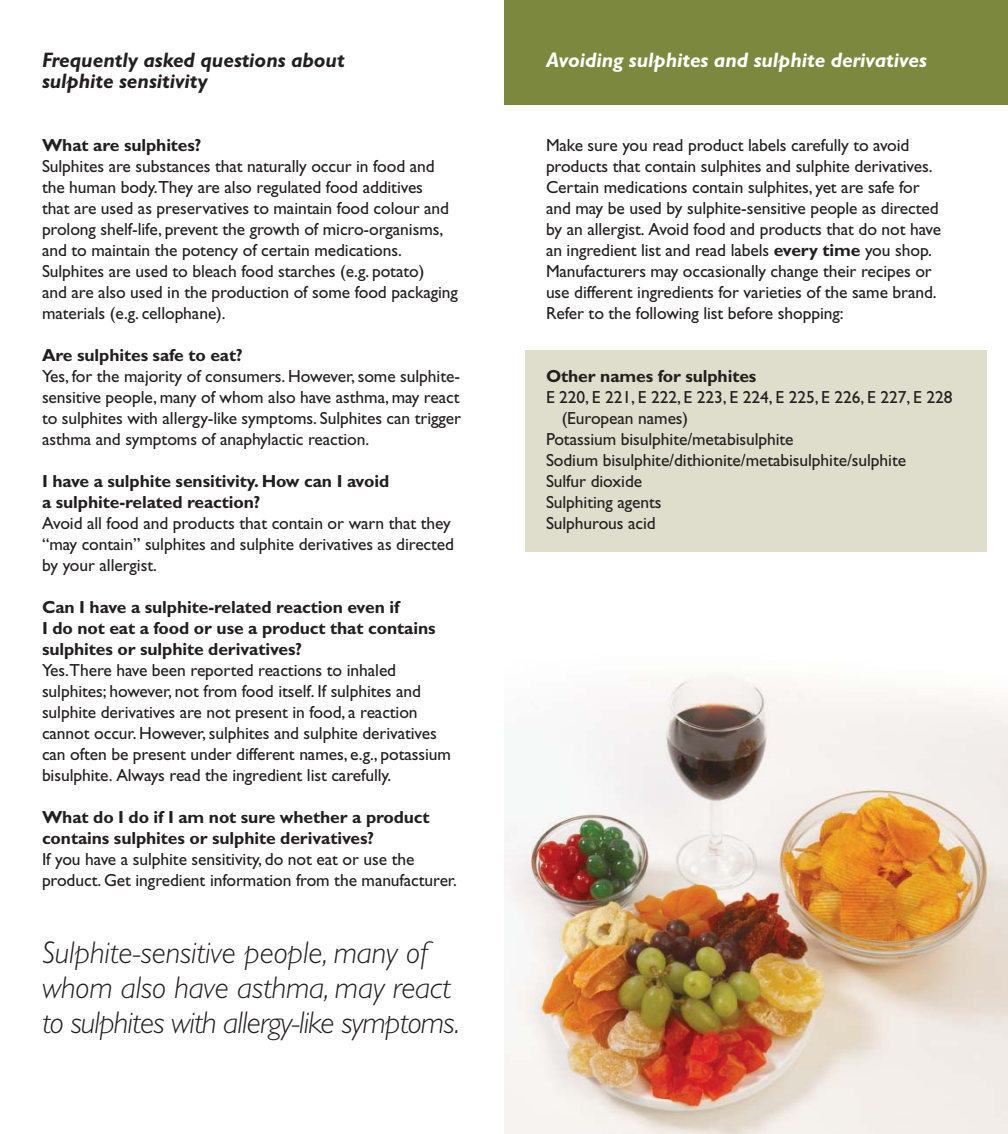
<style>
.page{position:relative;width:1008px;height:1134px;background:#fff}
.page>*{position:absolute;margin:0;border:0;box-sizing:border-box;transform-origin:0 0}
.t1{font:italic 300 31.5px/35px "Gill Sans";letter-spacing:-.005em;color:#231f20}
.t2{font:italic 700 21px/21px "Gill Sans";letter-spacing:-.005em;color:#231f20}
.t3{font:italic 700 21px "Gill Sans";letter-spacing:-.005em;color:#fff}
.t4{font:17.5px/21px "Gill Sans";letter-spacing:-.005em;color:#231f20}
.t5{font:700 17.5px/21px "Gill Sans";letter-spacing:-.005em;color:#231f20}
.s1{font-weight:700}
</style>
<div class="page">
<img style="left:504px;top:674px;width:504px;height:460px">
<div style="left:525px;top:350px;width:462px;height:202px;background:#dfdecc"></div>
<div style="left:504px;top:0;width:504px;height:105px;background:#7d883f"></div>
<p class="t2" style="left:42px;top:52px;width:304px">Frequently asked questions about sulphite sensitivity</p>
<p class="t5" style="left:42px;top:136px;width:161px">What are sulphites?</p>
<p class="t4" style="left:42px;top:157px;width:417px">Sulphites are substances that naturally occur in food and the human body.They are also regulated food additives<br>that are used as preservatives to maintain food colour and prolong shelf-life, prevent the growth of micro-organisms, and to maintain the potency of certain medications.<br>Sulphites are used to bleach food starches (e.g. potato)<br>and are also used in the production of some food packaging materials (e.g. cellophane).</p>
<p class="t5" style="left:42px;top:346px;width:202px">Are sulphites safe to eat?</p>
<p class="t4" style="left:42px;top:367px;width:421px;text-align:justify">Yes, for the majority of consumers. However, some sulphite&shy;sensitive people, many of whom also have asthma, may react to sulphites with allergy-like symptoms. Sulphites can trigger asthma and symptoms of anaphylactic reaction.</p>
<p class="t5" style="left:42px;top:472px;width:349px">I have a sulphite sensitivity. How can I avoid a sulphite-related reaction?</p>
<p class="t4" style="left:42px;top:514px;width:414px">Avoid all food and products that contain or warn that they “may contain” sulphites and sulphite derivatives as directed by your allergist.</p>
<p class="t5" style="left:42px;top:598px;width:395px">Can I have a sulphite-related reaction even if<br>I do not eat a food or use a product that contains sulphites or sulphite derivatives?</p>
<p class="t4" style="left:42px;top:661px;width:410px">Yes.There have been reported reactions to inhaled sulphites; however, not from food itself. If sulphites and sulphite derivatives are not present in food, a reaction cannot occur. However, sulphites and sulphite derivatives can often be present under different names, e.g., potassium bisulphite. Always read the ingredient list carefully.</p>
<p class="t5" style="left:42px;top:808px;width:389px">What do I do if I am not sure whether a product contains sulphites or sulphite derivatives?</p>
<p class="t4" style="left:42px;top:850px;width:416px">If you have a sulphite sensitivity, do not eat or use the product. Get ingredient information from the manufacturer.</p>
<h1 class="t1" style="left:42px;top:938px;width:419px">Sulphite-sensitive people, many of whom also have asthma, may react to sulphites with allergy-like symptoms.</h1>
<p class="t3" style="left:546px;top:52px;width:382px">Avoiding sulphites and sulphite derivatives</p>
<p class="t4" style="left:546px;top:136px;width:397px">Make sure you read product labels carefully to avoid products that contain sulphites and sulphite derivatives.<br>Certain medications contain sulphites, yet are safe for and may be used by sulphite-sensitive people as directed by an allergist. Avoid food and products that do not have an ingredient list and read labels <span class="s1">every time</span> you shop.<br>Manufacturers may occasionally change their recipes or use different ingredients for varieties of the same brand.<br>Refer to the following list before shopping:</p>
<p class="t5" style="left:546px;top:367px;width:212px">Other names for sulphites</p>
<p class="t4" style="left:546px;top:388px;width:408px">E 220, E 221, E 222, E 223, E 224, E 225, E 226, E 227, E 228</p>
<p class="t4" style="left:562px;top:409px;width:128px">(European names)</p>
<p class="t4" style="left:546px;top:430px;width:249px">Potassium bisulphite/metabisulphite</p>
<p class="t4" style="left:546px;top:451px;width:362px">Sodium bisulphite/dithionite/metabisulphite/sulphite</p>
<p class="t4" style="left:546px;top:472px;width:98px">Sulfur dioxide</p>
<p class="t4" style="left:546px;top:493px;width:117px">Sulphiting agents</p>
<p class="t4" style="left:546px;top:514px;width:111px">Sulphurous acid</p>
</div>
